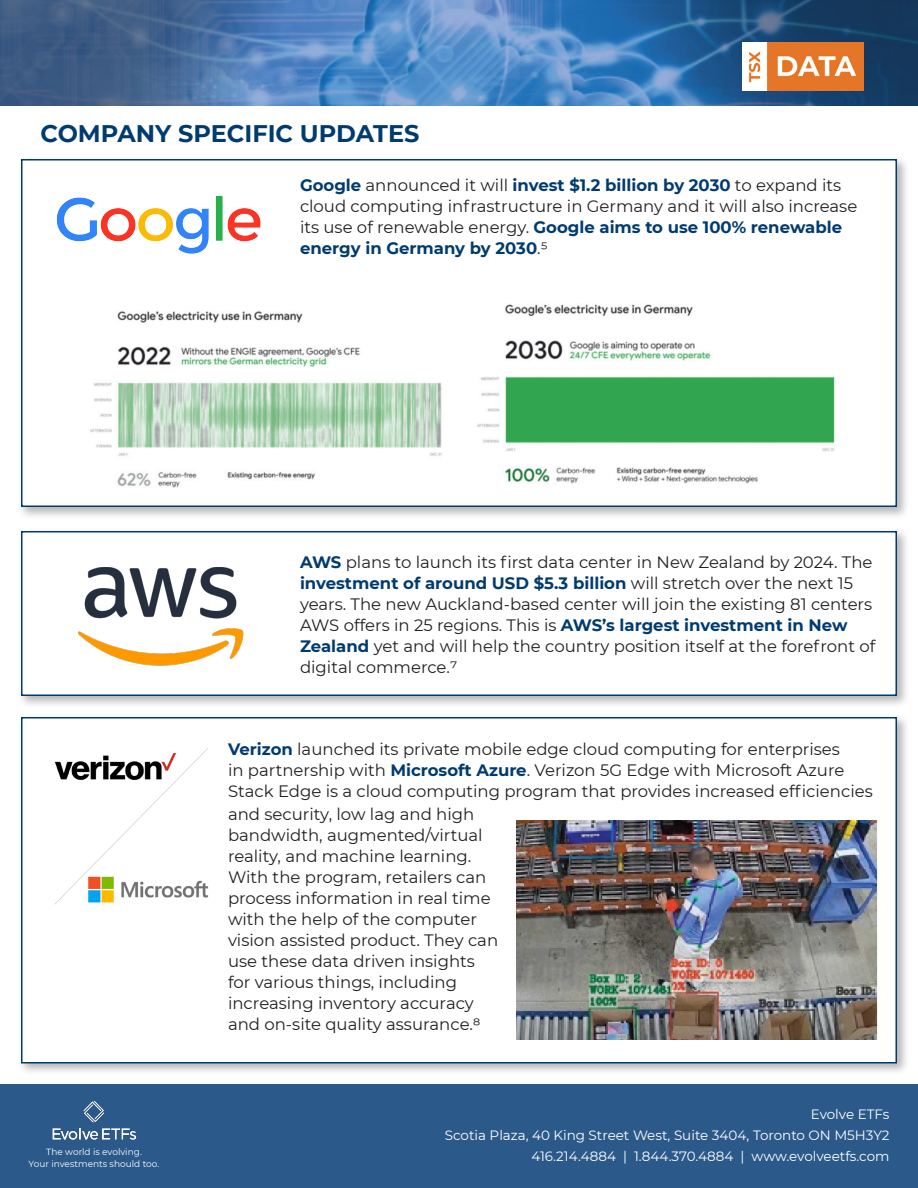
<style>
.page{position:relative;width:918px;height:1188px;background:#fff}
.page>*{position:absolute;margin:0;border:0;box-sizing:border-box;transform-origin:0 0}
.t1{font:700 24px "Montserrat";color:#003b70}
.copy2{font:16.5px/21px "Montserrat";color:#231f20}
.t2{font:13.5px "Montserrat";color:#fff}
.t3{font:9px "Montserrat";color:#fff}
.s1{font-weight:700;color:#003b70}
</style>
<div class="page">
<div style="left:17px;top:527px;width:893px;height:182px;background:#231f20;opacity:.33"></div>
<div style="left:21px;top:531px;width:876px;height:165px;background:#fff;border:2px solid #003b70"></div>
<img style="left:0;top:0;width:918px;height:106px">
<img style="left:743px;top:42px;width:121px;height:49px">
<div style="left:17px;top:155px;width:893px;height:365px;background:#231f20;opacity:.33"></div>
<div style="left:21px;top:159px;width:876px;height:348px;background:#fff;border:2px solid #003b70"></div>
<div style="left:0;top:1084px;width:918px;height:104px;background:#2b598a"></div>
<img style="left:52px;top:1102px;width:84px;height:38px">
<img style="left:56px;top:196px;width:205px;height:58px">
<img style="left:90px;top:304px;width:745px;height:184px">
<img style="left:78px;top:567px;width:165px;height:99px">
<div style="left:17px;top:713px;width:893px;height:363px;background:#231f20;opacity:.33"></div>
<div style="left:21px;top:717px;width:876px;height:347px;background:#fff;border:2px solid #003b70"></div>
<img style="left:54px;top:748px;width:155px;height:157px">
<img style="left:516px;top:820px;width:362px;height:220px">
<p class="t1" style="left:40px;top:116px;width:381px">COMPANY SPECIFIC UPDATES</p>
<p class="copy2" style="left:300px;top:175px;width:559px"><span class="s1">Google</span> announced it will <span class="s1">invest $1.2 billion by 2030</span> to expand its cloud computing infrastructure in Germany and it will also increase its use of renewable energy. <span class="s1">Google aims to use 100% renewable energy in Germany by 2030</span>.5</p>
<p class="copy2" style="left:300px;top:551px;width:577px"><span class="s1">AWS</span> plans to launch its first data center in New Zealand by 2024. The <span class="s1">investment of around USD $5.3 billion</span> will stretch over the next 15 years. The new Auckland-based center will join the existing 81 centers AWS offers in 25 regions. This is <span class="s1">AWS’s largest investment in New Zealand</span> yet and will help the country position itself at the forefront of digital commerce.7</p>
<p class="copy2" style="left:228px;top:739px;width:646px"><span class="s1">Verizon</span> launched its private mobile edge cloud computing for enterprises<br>in partnership with <span class="s1">Microsoft Azure</span>. Verizon 5G Edge with Microsoft Azure<br>Stack Edge is a cloud computing program that provides increased efficiencies</p>
<p class="copy2" style="left:228px;top:803px;width:272px">and security, low lag and high bandwidth, augmented/virtual reality, and machine learning.<br>With the program, retailers can process information in real time with the help of the computer vision assisted product. They can use these data driven insights for various things, including increasing inventory accuracy and on-site quality assurance.8</p>
<p class="t2" style="left:811px;top:1105px;width:80px">Evolve ETFs</p>
<p class="t2" style="left:445px;top:1126px;width:446px">Scotia Plaza, 40 King Street West, Suite 3404, Toronto ON M5H3Y2</p>
<p class="t3" style="left:46px;top:1145px;width:97px">The world is evolving.</p>
<p class="t2" style="left:531px;top:1147px;width:360px">416.214.4884 | 1.844.370.4884 | www.evolveetfs.com</p>
<p class="t3" style="left:29px;top:1157px;width:132px">Your investments should too.</p>
</div>
